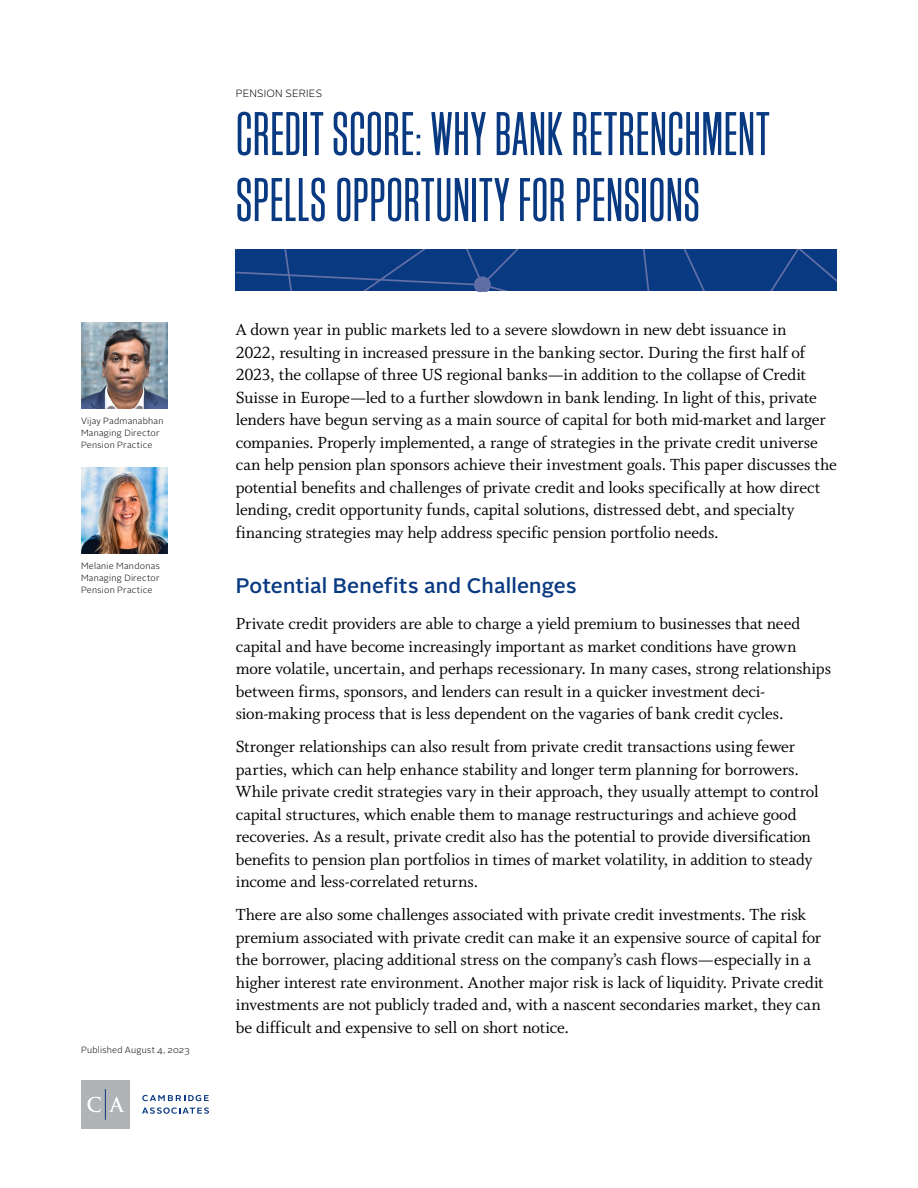
<style>
.page{position:relative;width:918px;height:1188px;background:#fff}
.page>*{position:absolute;margin:0;border:0;box-sizing:border-box;transform-origin:0 0}
.t1{font:64.5px/66px "Block Gothic RR Light Extra Cond";color:#083981}
.t2{font:500 21px "Alright Sans";letter-spacing:.01em;color:#083981}
.t3{font:18px/22.5px "Whitman";letter-spacing:-.01em;color:#000}
.t4{font:300 10.5px "Alright Sans";letter-spacing:.02em;color:#000}
.t5{font:300 9px/12px "Alright Sans";letter-spacing:.025em;color:#000}
</style>
<div class="page">
<div style="left:81px;top:1080px;width:49px;height:49px;background:#b1b4b6"></div>
<svg style="left:87px;top:1097px;width:14px;height:15px"></svg>
<svg style="left:109px;top:1097px;width:16px;height:15px"></svg>
<svg style="left:142px;top:1095px;width:67px;height:6px"></svg>
<svg style="left:142px;top:1107px;width:67px;height:7px"></svg>
<hr style="left:105px;top:1089px;width:1px;height:31px;background:#083981">
<svg style="left:236px;top:249px;width:601px;height:42px;background:#0c3b82"></svg>
<img style="left:82px;top:322px;width:85px;height:87px">
<img style="left:82px;top:467px;width:85px;height:87px">
<p class="t5" style="left:81px;top:415px;width:84px">Vijay Padmanabhan<br>Managing Director<br>Pension Practice</p>
<p class="t5" style="left:81px;top:560px;width:80px;text-align:justify">Melanie Mandonas Managing Director Pension Practice</p>
<p class="t5" style="left:81px;top:1044px;width:110px">Published August 4, 2023</p>
<p class="t4" style="left:236px;top:86px;width:88px">PENSION SERIES</p>
<h1 class="t1" style="left:236px;top:102px;width:535px">CREDIT SCORE: WHY BANK RETRENCHMENT<br>SPELLS OPPORTUNITY FOR PENSIONS</h1>
<p class="t3" style="left:236px;top:319px;width:603px">A down year in public markets led to a severe slowdown in new debt issuance in<br>2022, resulting in increased pressure in the banking sector. During the first half of 2023, the collapse of three US regional banks—in addition to the collapse of Credit Suisse in Europe—led to a further slowdown in bank lending. In light of this, private lenders have begun serving as a main source of capital for both mid-market and larger companies. Properly implemented, a range of strategies in the private credit universe can help pension plan sponsors achieve their investment goals. This paper discusses the potential benefits and challenges of private credit and looks specifically at how direct lending, credit opportunity funds, capital solutions, distressed debt, and specialty financing strategies may help address specific pension portfolio needs.</p>
<p class="t2" style="left:236px;top:571px;width:342px">Potential Benefits and Challenges</p>
<p class="t3" style="left:236px;top:613px;width:597px">Private credit providers are able to charge a yield premium to businesses that need capital and have become increasingly important as market conditions have grown more volatile, uncertain, and perhaps recessionary. In many cases, strong relationships between firms, sponsors, and lenders can result in a quicker investment deci&shy;sion-making process that is less dependent on the vagaries of bank credit cycles.</p>
<p class="t3" style="left:236px;top:736px;width:584px">Stronger relationships can also result from private credit transactions using fewer parties, which can help enhance stability and longer term planning for borrowers.<br>While private credit strategies vary in their approach, they usually attempt to control capital structures, which enable them to manage restructurings and achieve good recoveries. As a result, private credit also has the potential to provide diversification benefits to pension plan portfolios in times of market volatility, in addition to steady income and less-correlated returns.</p>
<p class="t3" style="left:236px;top:904px;width:590px">There are also some challenges associated with private credit investments. The risk premium associated with private credit can make it an expensive source of capital for the borrower, placing additional stress on the company’s cash flows—especially in a higher interest rate environment. Another major risk is lack of liquidity. Private credit investments are not publicly traded and, with a nascent secondaries market, they can be difficult and expensive to sell on short notice.</p>
</div>
